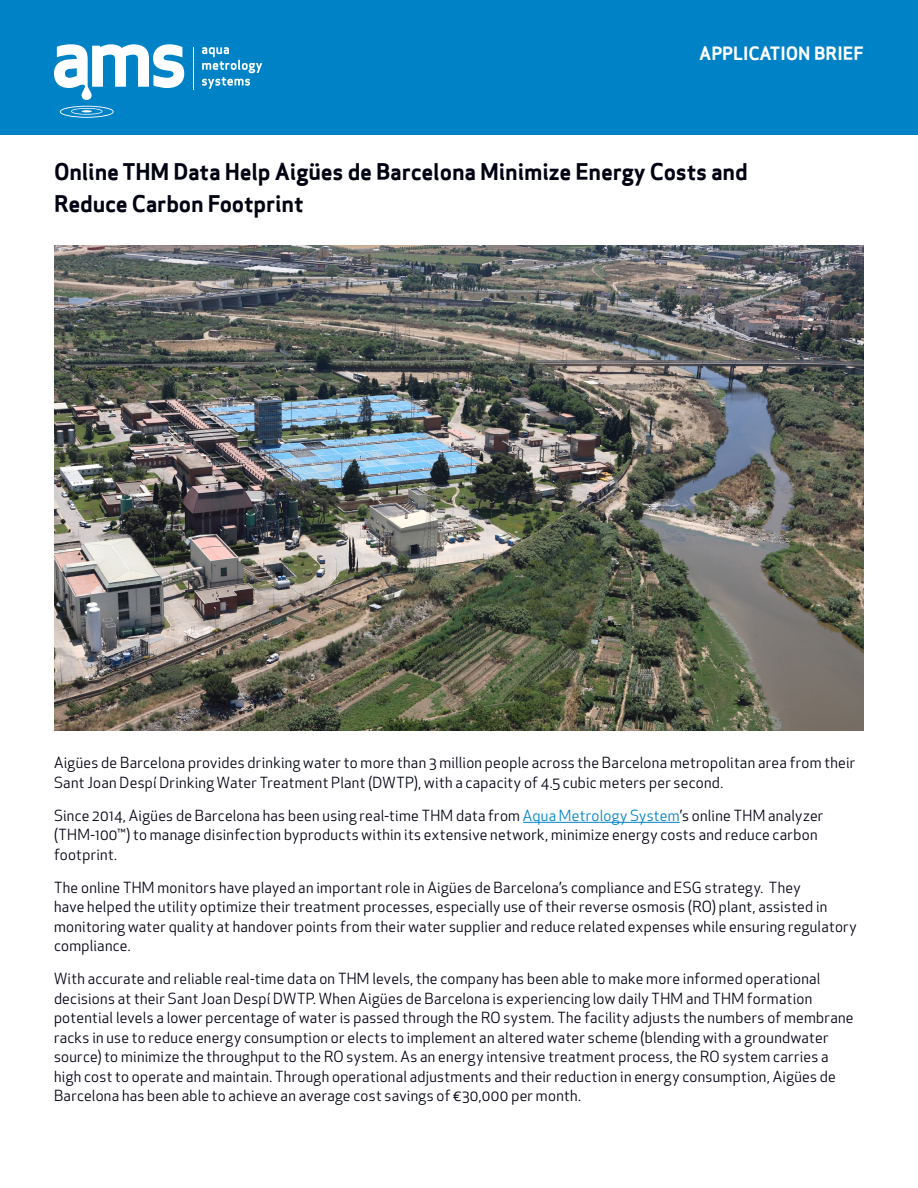
<style>
.page{position:relative;width:918px;height:1188px;background:#fff}
.page>*{position:absolute;margin:0;border:0;box-sizing:border-box;transform-origin:0 0}
.t1{font:700 22.5px/31.5px "Apex Sans";letter-spacing:-.01em;color:#000212}
.t2{font:700 18px "Apex Sans";color:#fff}
.t3{font:15px/19.5px "Apex New";letter-spacing:.02em;color:#000212}
.s1{color:#0082c6}
</style>
<div class="page">
<hr style="left:523px;top:822px;width:157px;height:1px;background:#0082c6">
<div style="left:0;top:0;width:918px;height:135px;background:#0082c6"></div>
<hr style="left:194px;top:48px;width:1px;height:42px;background:#fff">
<svg style="left:202px;top:47px;width:60px;height:42px"></svg>
<svg style="left:60px;top:106px;width:54px;height:12px"></svg>
<svg style="left:54px;top:44px;width:130px;height:56px"></svg>
<img style="left:54px;top:245px;width:810px;height:485px">
<p class="t2" style="left:699px;top:42px;width:166px">APPLICATION BRIEF</p>
<p class="t1" style="left:54px;top:156px;width:695px">Online THM Data Help Aigües de Barcelona Minimize Energy Costs and<br>Reduce Carbon Footprint</p>
<p class="t3" style="left:54px;top:753px;width:803px">Aigües de Barcelona provides drinking water to more than 3 million people across the Barcelona metropolitan area from their<br>Sant Joan Despí Drinking Water Treatment Plant (DWTP), with a capacity of 4.5 cubic meters per second.</p>
<p class="t3" style="left:54px;top:806px;width:771px">Since 2014, Aigües de Barcelona has been using real-time THM data from <span class="s1">Aqua Metrology System</span>’s online THM analyzer (THM-100™) to manage disinfection byproducts within its extensive network, minimize energy costs and reduce carbon footprint.</p>
<p class="t3" style="left:54px;top:878px;width:804px">The online THM monitors have played an important role in Aigües de Barcelona’s compliance and ESG strategy. They<br>have helped the utility optimize their treatment processes, especially use of their reverse osmosis (RO) plant, assisted in monitoring water quality at handover points from their water supplier and reduce related expenses while ensuring regulatory compliance.</p>
<p class="t3" style="left:54px;top:969px;width:801px">With accurate and reliable real-time data on THM levels, the company has been able to make more informed operational decisions at their Sant Joan Despí DWTP. When Aigües de Barcelona is experiencing low daily THM and THM formation potential levels a lower percentage of water is passed through the RO system. The facility adjusts the numbers of membrane racks in use to reduce energy consumption or elects to implement an altered water scheme (blending with a groundwater source) to minimize the throughput to the RO system. As an energy intensive treatment process, the RO system carries a high cost to operate and maintain. Through operational adjustments and their reduction in energy consumption, Aigües de Barcelona has been able to achieve an average cost savings of €30,000 per month.</p>
</div>
